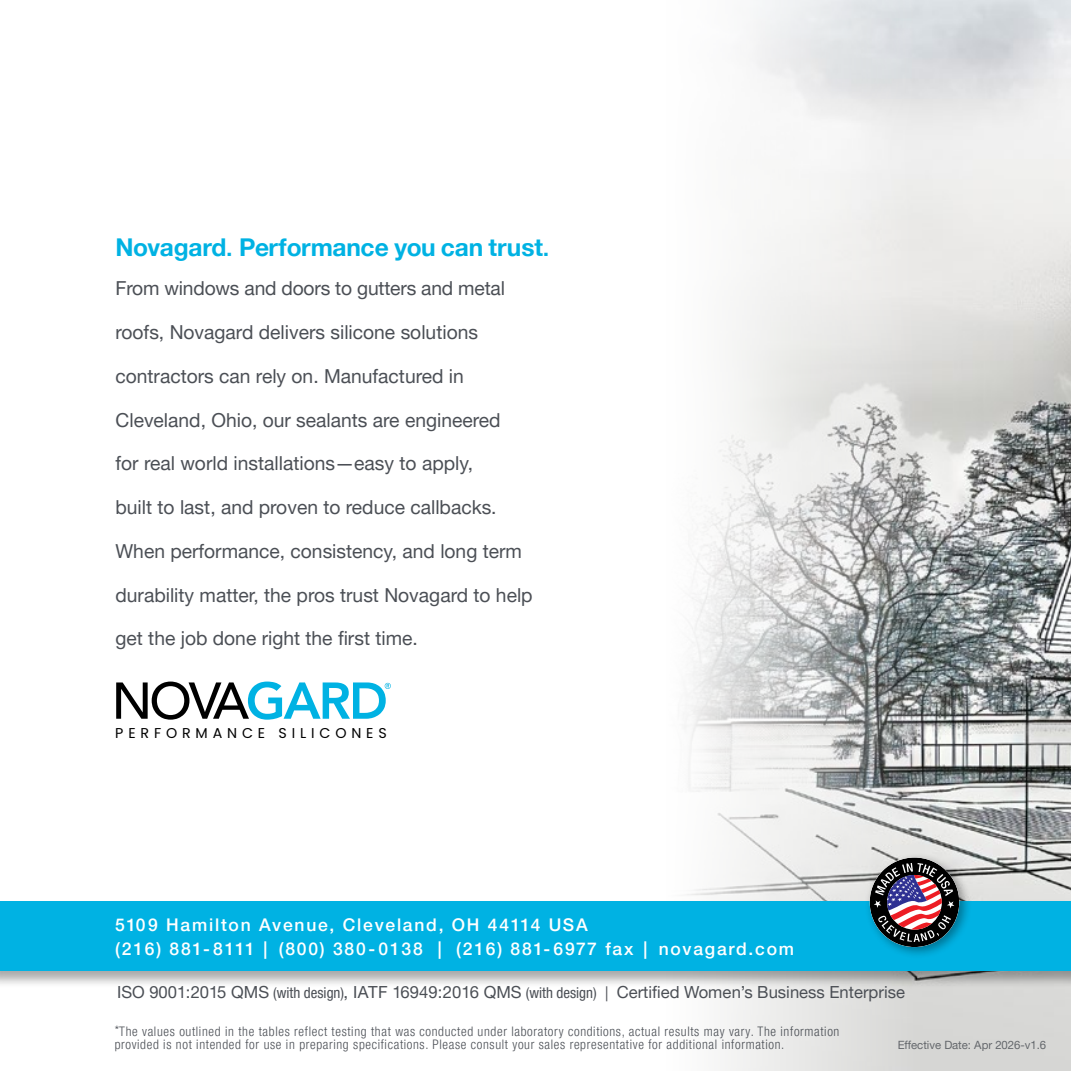
<style>
.page{position:relative;width:1071px;height:1071px;background:#fff}
.page>*{position:absolute;margin:0;border:0;box-sizing:border-box;transform-origin:0 0}
.t1{font:700 24.5px "Helvetica Neue LT Pro";color:#00b2e3}
.t2{font:19.25px "Helvetica Neue LT Pro";color:#4b4f55}
.t3{font:500 17.5px/24.5px "Helvetica Neue LT Pro";letter-spacing:.1em;color:#fff}
.t4{font:16.62px "Helvetica Neue LT Pro";color:#4b4f55}
.t5{font:14.17px "Poppins";letter-spacing:.34em;color:#000}
.t6{font:300 condensed 13.12px/12.2px "Helvetica Neue LT Pro";letter-spacing:.05em;color:#4b4f55}
.t7{font:11.38px "Helvetica Neue LT Pro";color:#4b4f55}
.s1{font-size:21px}
.s2{font-stretch:condensed;font-size:15.05px}
.s3{font-size:16.97px}
.s4{font-size:15.05px}
</style>
<div class="page">
<img style="left:917px;top:0;width:154px;height:1071px">
<svg style="left:684px;top:0;width:233px;height:1071px"></svg>
<div style="left:0;top:900px;width:1071px;height:89px;background:#000;opacity:.34"></div>
<div style="left:0;top:902px;width:1071px;height:69px;background:#00b2e3"></div>
<div style="left:865px;top:853px;width:107px;height:107px;background:#000;opacity:.35"></div>
<div style="left:870px;top:858px;width:89px;height:89px;background:#000;border-radius:50%"></div>
<svg style="left:874px;top:863px;width:80px;height:79px"></svg>
<svg style="left:116px;top:682px;width:275px;height:38px"></svg>
<p class="t1" style="left:116px;top:232px;width:435px">Novagard<span class="s1">.</span> Performance you can trust<span class="s1">.</span></p>
<p class="t2" style="left:116px;top:277px;width:391px">From windows and doors to gutters and metal</p>
<p class="t2" style="left:116px;top:320px;width:364px">roofs, Novagard delivers silicone solutions</p>
<p class="t2" style="left:116px;top:364px;width:350px">contractors can rely on. Manufactured in</p>
<p class="t2" style="left:116px;top:408px;width:387px">Cleveland, Ohio, our sealants are engineered</p>
<p class="t2" style="left:116px;top:452px;width:359px">for real world installations—easy to apply,</p>
<p class="t2" style="left:116px;top:495px;width:383px">built to last, and proven to reduce callbacks.</p>
<p class="t2" style="left:116px;top:539px;width:408px">When performance, consistency, and long term</p>
<p class="t2" style="left:116px;top:583px;width:419px">durability matter, the pros trust Novagard to help</p>
<p class="t2" style="left:116px;top:627px;width:304px">get the job done right the first time.</p>
<p class="t5" style="left:115px;top:724px;width:273px">PERFORMANCE SILICONES</p>
<p class="t3" style="left:115px;top:912px;width:680px">5109 Hamilton Avenue, Cleveland, OH 44114 USA<br>(216) 881-8111 | (800) 380-0138 | (216) 881-6977 fax | novagard.com</p>
<p class="t4" style="left:117px;top:982px;width:789px">ISO 9001:2015 QMS <span class="s2">(with design)</span><span class="s3">,</span> IATF 16949:2016 QMS <span class="s2">(with design)</span> <span class="s4">|</span> Certified Women’s Business Enterprise</p>
<p class="t6" style="left:115px;top:1026px;width:726px">*The values outlined in the tables reflect testing that was conducted under laboratory conditions, actual results may vary. The information provided is not intended for use in preparing specifications. Please consult your sales representative for additional information.</p>
<p class="t7" style="left:898px;top:1038px;width:150px">Effective Date: Apr 2026-v1.6</p>
</div>
